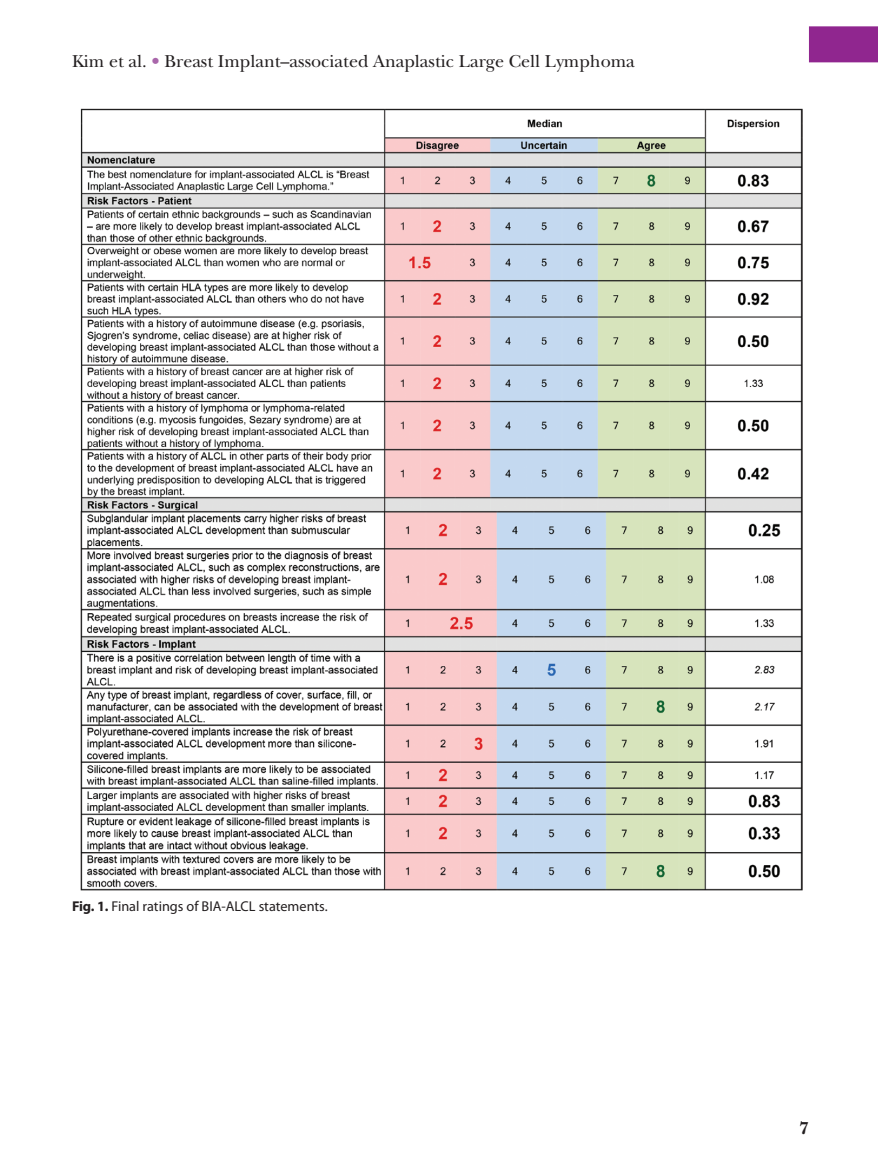
<style>
.page{position:relative;width:878px;height:1175px;background:#fff}
.page>*{position:absolute;margin:0;border:0;box-sizing:border-box;transform-origin:0 0}
.t1{font:18px "New Baskerville";color:#231f20}
.t2{font:700 18px "New Baskerville";color:#231f20}
.t3{font:14.25px "Myriad Pro";color:#231f20}
.s1{color:#a966aa}
.s2{font-weight:700}
</style>
<div class="page">
<div style="left:808px;top:26px;width:70px;height:36px;background:#90268f"></div>
<img style="left:80px;top:108px;width:722px;height:782px">
<p class="t1" style="left:72px;top:51px;width:564px">Kim et al. <span class="s1">•</span> Breast Implant–associated Anaplastic Large Cell Lymphoma</p>
<p class="t3" style="left:72px;top:897px;width:162px"><span class="s2">Fig. 1.</span> Final ratings of BIA-ALCL</p>
<p class="t3" style="left:259px;top:897px;width:70px">statements.</p>
<p class="t2" style="left:799px;top:1118px;width:11px">7</p>
</div>
